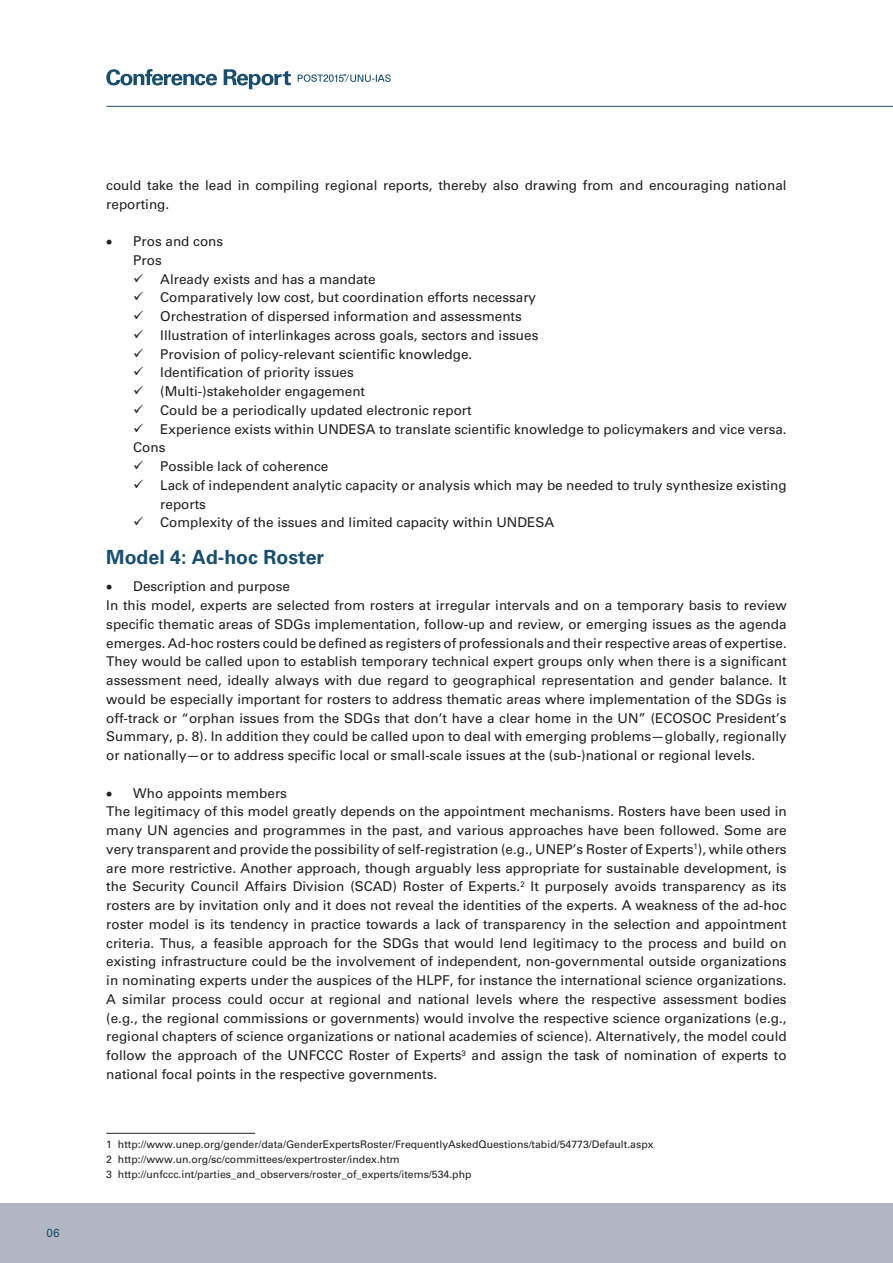
<style>
.page{position:relative;width:893px;height:1263px;background:#fff}
.page>*{position:absolute;margin:0;border:0;box-sizing:border-box;transform-origin:0 0}
.t1{font:700 19.5px "Univers LT Std";color:#1a4e6e}
.t2{font:13.5px/18.8px "Univers LT Std";color:#231f20}
.t3{font:11.7px "Univers LT Std";color:#1a4e6e}
.t4{font:10.5px/14.9px "Univers LT Std";color:#231f20}
</style>
<div class="page">
<svg style="left:298px;top:74px;width:93px;height:8px"></svg>
<svg style="left:106px;top:69px;width:111px;height:16px"></svg>
<svg style="left:224px;top:69px;width:67px;height:20px"></svg>
<hr style="left:106px;top:1133px;width:149px;height:1px;background:#231f20">
<div style="left:0;top:1203px;width:893px;height:60px;background:#b2b5c2"></div>
<hr style="left:106px;top:106px;width:787px;height:1px;background:#1a4e6e">
<p class="t3" style="left:47px;top:1228px;width:15px">06</p>
<p class="t2" style="left:106px;top:177px;width:682px">could take the lead in compiling regional reports, thereby also drawing from and encouraging national reporting.</p>
<p class="t2" style="left:133px;top:233px;width:92px">Pros and cons<br>Pros</p>
<p class="t2" style="left:160px;top:270px;width:217px">Already exists and has a mandate</p>
<p class="t2" style="left:160px;top:289px;width:377px">Comparatively low cost, but coordination efforts necessary</p>
<p class="t2" style="left:160px;top:308px;width:363px">Orchestration of dispersed information and assessments</p>
<p class="t2" style="left:160px;top:327px;width:380px">Illustration of interlinkages across goals, sectors and issues</p>
<p class="t2" style="left:160px;top:345px;width:314px">Provision of policy-relevant scientific knowledge.</p>
<p class="t2" style="left:160px;top:364px;width:195px">Identification of priority issues</p>
<p class="t2" style="left:160px;top:383px;width:206px">(Multi-)stakeholder engagement</p>
<p class="t2" style="left:160px;top:402px;width:313px">Could be a periodically updated electronic report</p>
<p class="t2" style="left:160px;top:420px;width:628px">Experience exists within UNDESA to translate scientific knowledge to policymakers and vice versa.</p>
<p class="t2" style="left:133px;top:439px;width:34px">Cons</p>
<p class="t2" style="left:160px;top:458px;width:170px">Possible lack of coherence</p>
<p class="t2" style="left:160px;top:477px;width:628px">Lack of independent analytic capacity or analysis which may be needed to truly synthesize existing</p>
<p class="t2" style="left:160px;top:495px;width:47px">reports</p>
<p class="t2" style="left:160px;top:514px;width:395px">Complexity of the issues and limited capacity within UNDESA</p>
<h1 class="t1" style="left:106px;top:549px;width:219px">Model 4: Ad-hoc Roster</h1>
<p class="t2" style="left:106px;top:578px;width:682px;text-indent:27px">Description and purpose<br>In this model, experts are selected from rosters at irregular intervals and on a temporary basis to review specific thematic areas of SDGs implementation, follow-up and review, or emerging issues as the agenda emerges. Ad-hoc rosters could be defined as registers of professionals and their respective areas of expertise.<br>They would be called upon to establish temporary technical expert groups only when there is a significant assessment need, ideally always with due regard to geographical representation and gender balance. It would be especially important for rosters to address thematic areas where implementation of the SDGs is off-track or “orphan issues from the SDGs that don’t have a clear home in the UN” (ECOSOC President’s Summary, p. 8). In addition they could be called upon to deal with emerging problems—globally, regionally or nationally—or to address specific local or small-scale issues at the (sub-)national or regional levels.</p>
<p class="t2" style="left:106px;top:784px;width:682px;text-indent:27px">Who appoints members<br>The legitimacy of this model greatly depends on the appointment mechanisms. Rosters have been used in many UN agencies and programmes in the past, and various approaches have been followed. Some are very transparent and provide the possibility of self-registration (e.g., UNEP’s Roster of Experts<sup>1</sup>), while others are more restrictive. Another approach, though arguably less appropriate for sustainable development, is the Security Council Affairs Division (SCAD) Roster of Experts.<sup>2</sup> It purposely avoids transparency as its rosters are by invitation only and it does not reveal the identities of the experts. A weakness of the ad-hoc roster model is its tendency in practice towards a lack of transparency in the selection and appointment criteria. Thus, a feasible approach for the SDGs that would lend legitimacy to the process and build on existing infrastructure could be the involvement of independent, non-governmental outside organizations in nominating experts under the auspices of the HLPF, for instance the international science organizations.<br>A similar process could occur at regional and national levels where the respective assessment bodies (e.g., the regional commissions or governments) would involve the respective science organizations (e.g., regional chapters of science organizations or national academies of science). Alternatively, the model could follow the approach of the UNFCCC Roster of Experts<sup>3</sup> and assign the task of nomination of experts to national focal points in the respective governments.</p>
<p class="t4" style="left:106px;top:1138px;width:549px">1 http://www.unep.org/gender/data/GenderExpertsRoster/FrequentlyAskedQuestions/tabid/54773/Default.aspx<br>2 http://www.un.org/sc/committees/expertroster/index.htm<br>3 http://unfccc.int/parties_and_observers/roster_of_experts/items/534.php</p>
</div>
